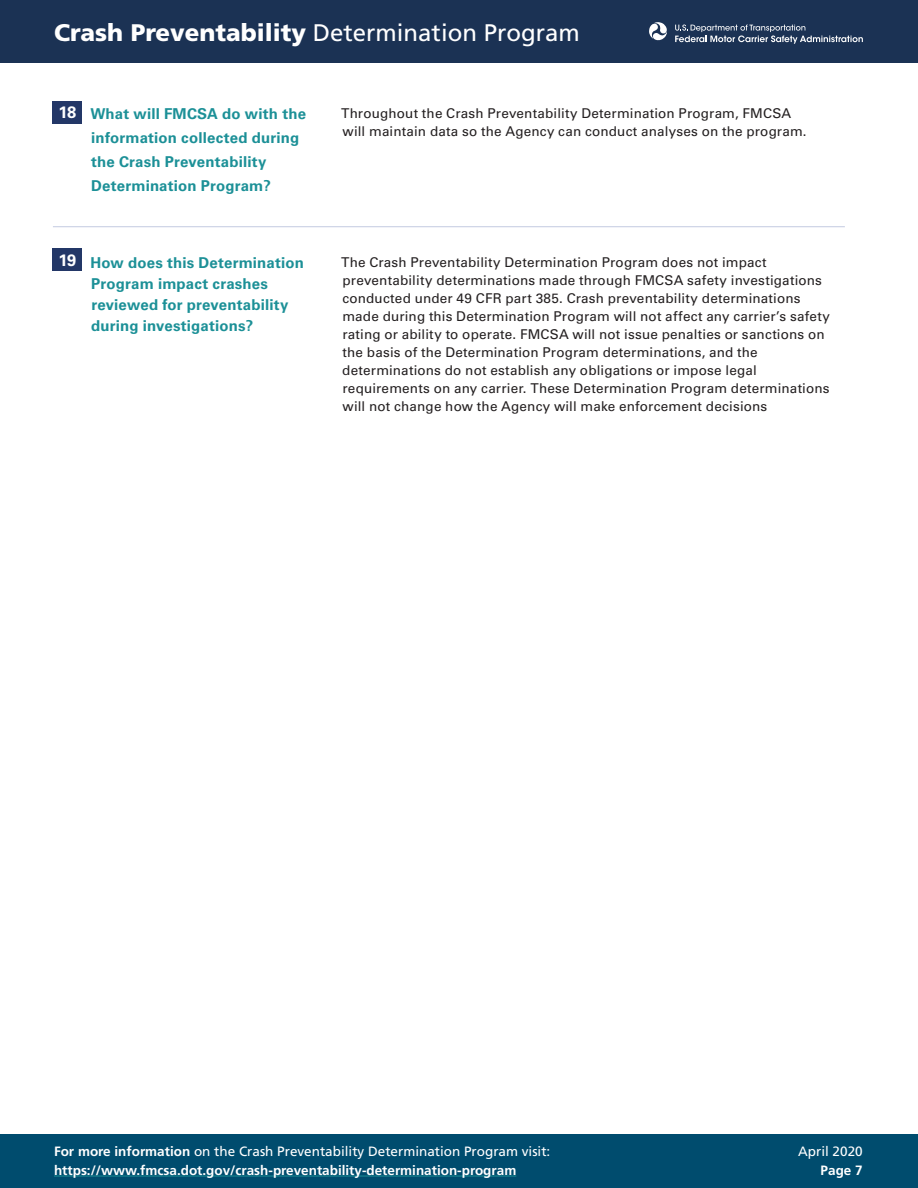
<style>
.page{position:relative;width:918px;height:1188px;background:#fff}
.page>*{position:absolute;margin:0;border:0;box-sizing:border-box;transform-origin:0 0}
.t1{font:24px "Frutiger";color:#fff}
.t2{font:700 15px/24px "Univers";letter-spacing:.01em;color:#1c9097}
.BT{font:13.5px/18px "Univers";letter-spacing:.01em;color:#231f20}
.t3{font:700 13.5px/18.8px "Frutiger";color:#fff}
.t4{font:13.5px "Frutiger";color:#fff}
.s1{font-weight:900}
.s2{font-size:16.5px;color:#fff}
.s3{font-weight:400}
</style>
<div class="page">
<div style="left:0;top:0;width:918px;height:63px;background:#1b3254"></div>
<div style="left:0;top:1134px;width:918px;height:54px;background:#004c6e"></div>
<hr style="left:54px;top:1176px;width:462px;height:1px;background:#1c9097">
<svg style="left:649px;top:22px;width:18px;height:19px"></svg>
<svg style="left:675px;top:25px;width:188px;height:19px"></svg>
<div style="left:53px;top:101px;width:29px;height:22px;background:#233767"></div>
<hr style="left:53px;top:226px;width:792px;height:1px;background:#c3cae1">
<div style="left:53px;top:248px;width:29px;height:23px;background:#233767"></div>
<h1 class="t1" style="left:54px;top:18px;width:527px"><span class="s1">Crash Preventability</span> Determination Program</h1>
<p class="t2" style="left:91px;top:102px;width:216px;text-indent:-33px"><span class="s2">18</span> What will FMCSA do with the information collected during the Crash Preventability<br>Determination Program?</p>
<p class="BT" style="left:341px;top:105px;width:467px">Throughout the Crash Preventability Determination Program, FMCSA will maintain data so the Agency can conduct analyses on the program.</p>
<p class="t2" style="left:91px;top:252px;width:214px;line-height:21px;text-indent:-33px"><span class="s2">19</span> How does this Determination<br>Program impact crashes reviewed for preventability during investigations?</p>
<p class="BT" style="left:341px;top:253px;width:490px">The Crash Preventability Determination Program does not impact preventability determinations made through FMCSA safety investigations conducted under 49 CFR part 385. Crash preventability determinations made during this Determination Program will not affect any carrier’s safety rating or ability to operate. FMCSA will not issue penalties or sanctions on the basis of the Determination Program determinations, and the determinations do not establish any obligations or impose legal requirements on any carrier. These Determination Program determinations will not change how the Agency will make enforcement decisions</p>
<p class="t3" style="left:54px;top:1142px;width:498px">For more information <span class="s3">on the Crash Preventability Determination Program visit: </span>https://www.fmcsa.dot.gov/crash-preventability-determination-program</p>
<p class="t4" style="left:798px;top:1143px;width:66px">April 2020</p>
<p class="t3" style="left:821px;top:1161px;width:44px">Page 7</p>
</div>
